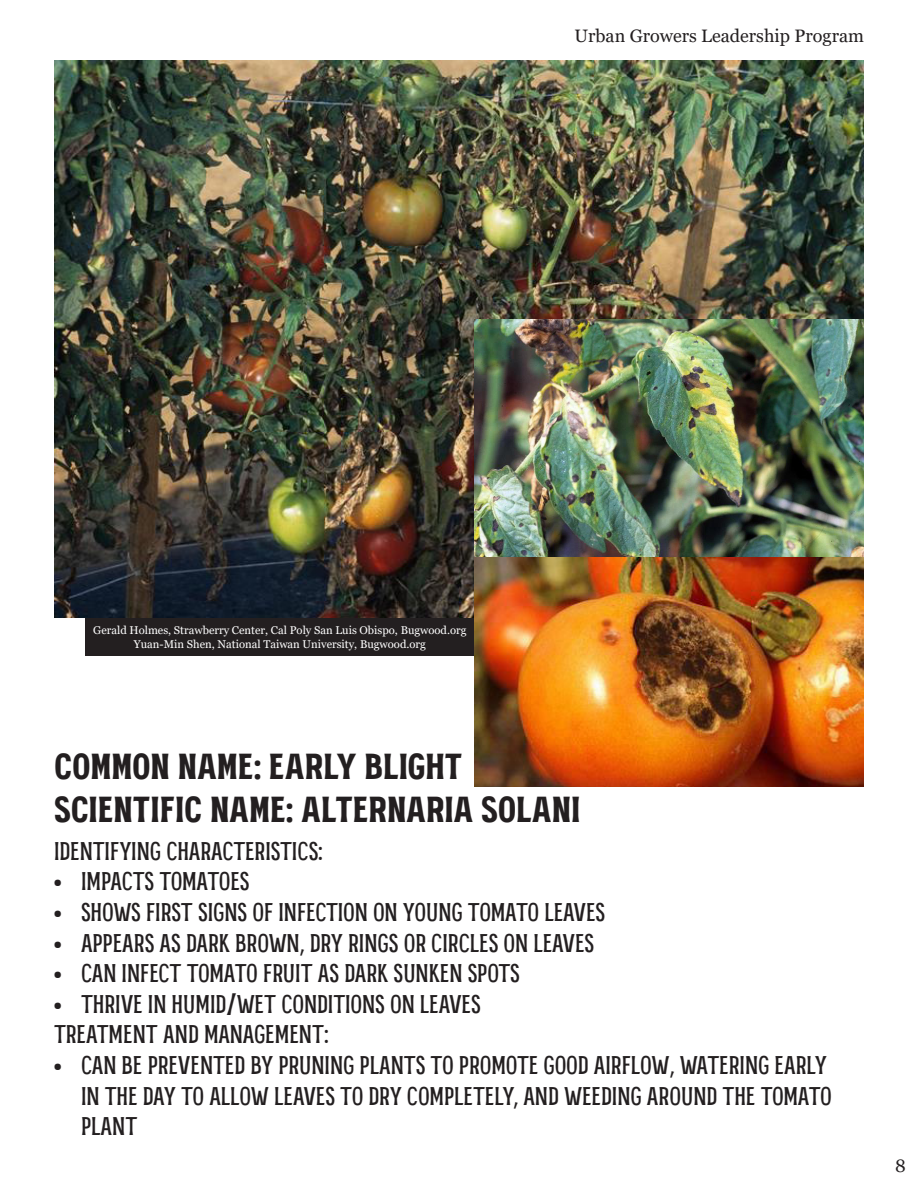
<style>
.page{position:relative;width:918px;height:1188px;background:#fff}
.page>*{position:absolute;margin:0;border:0;box-sizing:border-box;transform-origin:0 0}
.t1{font:700 36px "MRK Maston";color:#231f20}
.t2{font:25.5px/30.6px "MRK Maston";color:#231f20}
.t3{font:18px "Georgia";color:#231f20}
.t4{font:11.25px "Georgia";color:#fff}
</style>
<div class="page">
<div style="left:85px;top:612px;width:390px;height:44px;background:#231f20"></div>
<img style="left:54px;top:60px;width:810px;height:557px">
<img style="left:475px;top:319px;width:389px;height:238px">
<img style="left:475px;top:557px;width:389px;height:230px">
<p class="t3" style="left:575px;top:25px;width:291px">Urban Growers Leadership Program</p>
<p class="t4" style="left:93px;top:624px;width:375px">Gerald Holmes, Strawberry Center, Cal Poly San Luis Obispo, Bugwood.org</p>
<p class="t4" style="left:134px;top:637px;width:294px">Yuan-Min Shen, National Taiwan University, Bugwood.org</p>
<p class="t1" style="left:54px;top:744px;width:410px">COMMON NAME: EARLY BLIGHT</p>
<p class="t1" style="left:54px;top:788px;width:528px">SCIENTIFIC NAME: ALTERNARIA SOLANI</p>
<p class="t2" style="left:54px;top:835px;width:270px">IDENTIFYING CHARACTERISTICS:</p>
<p class="t2" style="left:54px;top:866px;width:197px">• IMPACTS TOMATOES</p>
<p class="t2" style="left:54px;top:896px;width:553px">• SHOWS FIRST SIGNS OF INFECTION ON YOUNG TOMATO LEAVES</p>
<p class="t2" style="left:54px;top:927px;width:542px">• APPEARS AS DARK BROWN, DRY RINGS OR CIRCLES ON LEAVES</p>
<p class="t2" style="left:54px;top:958px;width:468px">• CAN INFECT TOMATO FRUIT AS DARK SUNKEN SPOTS</p>
<p class="t2" style="left:54px;top:988px;width:427px">• THRIVE IN HUMID/WET CONDITIONS ON LEAVES</p>
<p class="t2" style="left:54px;top:1019px;width:276px">TREATMENT AND MANAGEMENT:</p>
<p class="t2" style="left:81px;top:1049px;width:753px;text-indent:-27px">• CAN BE PREVENTED BY PRUNING PLANTS TO PROMOTE GOOD AIRFLOW, WATERING EARLY<br>IN THE DAY TO ALLOW LEAVES TO DRY COMPLETELY, AND WEEDING AROUND THE TOMATO<br>PLANT</p>
<p class="t3" style="left:895px;top:1155px;width:12px">8</p>
</div>
